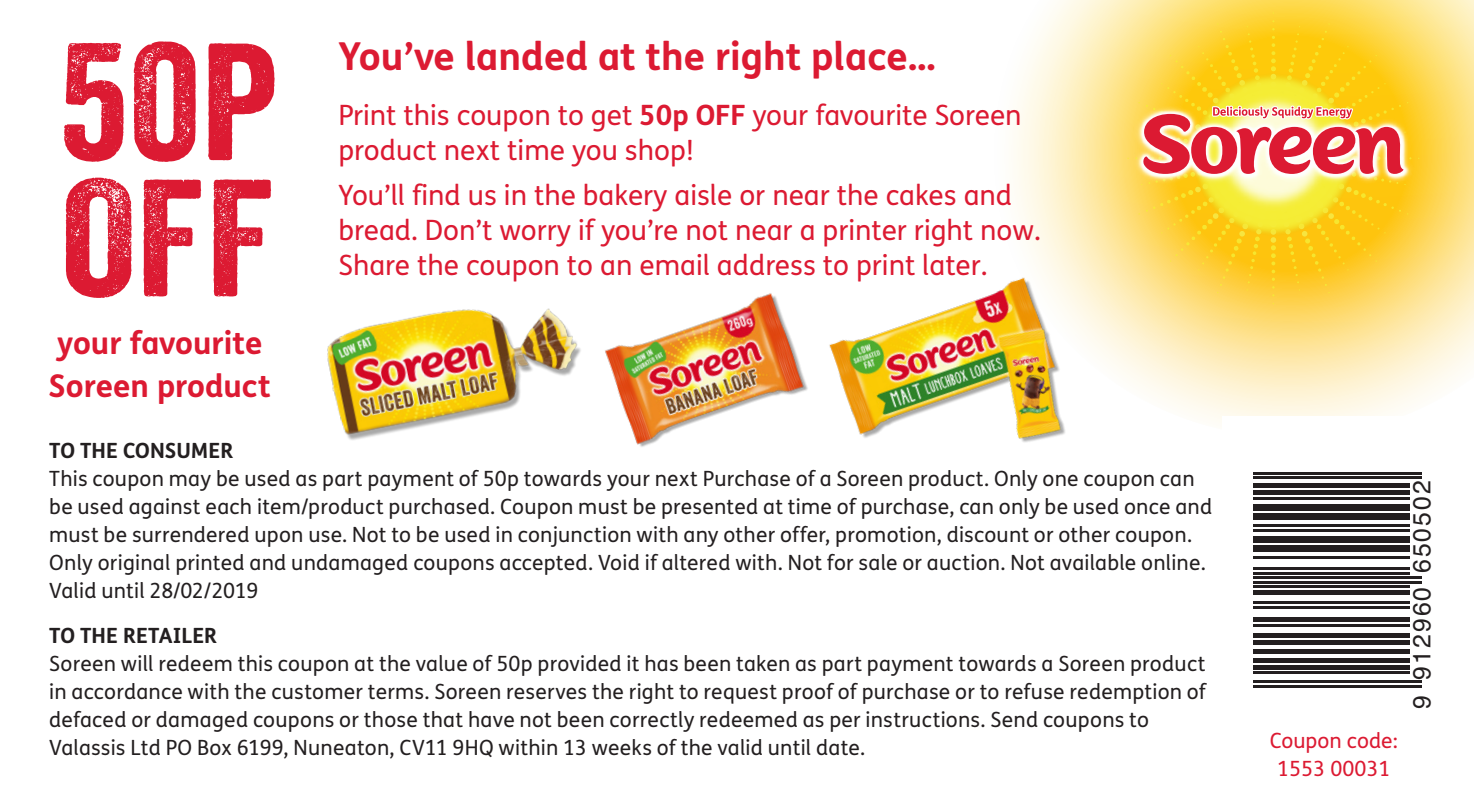
<style>
.page{position:relative;width:1474px;height:794px;background:#fff}
.page>*{position:absolute;margin:0;border:0;box-sizing:border-box;transform-origin:0 0}
.t1{font:161px/136.2px "Veneer";color:#dc1a32;scale:1.09 1}
.t2{font:700 38.5px "FS Me";color:#dc1a32}
.t3{font:700 31.15px/43.1px "FS Me";color:#dc1a32}
.t4{font:28px/35px "FS Me";color:#dc1a32}
.t5{font:24.85px "Helvetica";letter-spacing:.085em;color:#231f20}
.t6{font:21px/28px "FS Me";letter-spacing:.01em;color:#231f20}
.t7{font:700 21px "FS Me";color:#231f20}
.t8{font:21px/28px "FS Me";color:#dc1a32;text-align:center}
.s1{font-weight:700}
</style>
<div class="page">
<svg style="left:1014px;top:0;width:459px;height:422px"></svg>
<img style="left:1085px;top:0;width:376px;height:316px">
<svg style="left:1135px;top:20px;width:276px;height:276px;background:#f9c345"></svg>
<div style="left:1222px;top:417px;width:251px;height:377px;background:#fff"></div>
<img style="left:327px;top:308px;width:254px;height:132px">
<img style="left:605px;top:293px;width:203px;height:154px">
<img style="left:829px;top:266px;width:266px;height:176px">
<hr style="left:1253px;top:685px;width:168px;height:2px;background:#231f20">
<hr style="left:1253px;top:681px;width:168px;height:2px;background:#231f20">
<hr style="left:1253px;top:671px;width:157px;height:3px;background:#231f20">
<hr style="left:1253px;top:665px;width:157px;height:4px;background:#231f20">
<div style="left:1253px;top:658px;width:157px;height:5px;background:#231f20"></div>
<div style="left:1253px;top:649px;width:157px;height:5px;background:#231f20"></div>
<hr style="left:1253px;top:640px;width:157px;height:4px;background:#231f20">
<div style="left:1253px;top:633px;width:157px;height:5px;background:#231f20"></div>
<hr style="left:1253px;top:624px;width:157px;height:2px;background:#231f20">
<div style="left:1253px;top:617px;width:157px;height:5px;background:#231f20"></div>
<hr style="left:1253px;top:606px;width:157px;height:2px;background:#231f20">
<hr style="left:1253px;top:601px;width:157px;height:3px;background:#231f20">
<hr style="left:1253px;top:590px;width:157px;height:4px;background:#231f20">
<hr style="left:1253px;top:585px;width:157px;height:3px;background:#231f20">
<hr style="left:1253px;top:581px;width:168px;height:2px;background:#231f20">
<hr style="left:1253px;top:576px;width:168px;height:3px;background:#231f20">
<hr style="left:1253px;top:572px;width:157px;height:2px;background:#231f20">
<hr style="left:1253px;top:567px;width:157px;height:3px;background:#231f20">
<hr style="left:1253px;top:556px;width:157px;height:2px;background:#231f20">
<div style="left:1253px;top:545px;width:157px;height:6px;background:#231f20"></div>
<div style="left:1253px;top:536px;width:157px;height:6px;background:#231f20"></div>
<hr style="left:1253px;top:529px;width:157px;height:2px;background:#231f20">
<hr style="left:1253px;top:524px;width:157px;height:2px;background:#231f20">
<div style="left:1253px;top:513px;width:157px;height:7px;background:#231f20"></div>
<div style="left:1253px;top:504px;width:157px;height:7px;background:#231f20"></div>
<hr style="left:1253px;top:497px;width:157px;height:2px;background:#231f20">
<div style="left:1253px;top:490px;width:157px;height:5px;background:#231f20"></div>
<div style="left:1253px;top:483px;width:157px;height:5px;background:#231f20"></div>
<hr style="left:1253px;top:477px;width:168px;height:2px;background:#231f20">
<hr style="left:1253px;top:472px;width:168px;height:2px;background:#231f20">
<p class="t1" style="left:59px;top:33px;width:203px">50p<br>OFF</p>
<p class="t3" style="left:49px;top:319px;width:224px">your favourite<br>Soreen product</p>
<p class="t2" style="left:338px;top:26px;width:598px">You’ve landed at the right place…</p>
<p class="t4" style="left:338px;top:97px;width:684px">Print this coupon to get <span class="s1">50p OFF</span> your favourite Soreen product next time you shop!</p>
<p class="t4" style="left:338px;top:177px;width:704px">You’ll find us in the bakery aisle or near the cakes and bread. Don’t worry if you’re not near a printer right now.<br>Share the coupon to an email address to print later.</p>
<p class="t7" style="left:49px;top:434px;width:186px">TO THE CONSUMER</p>
<p class="t6" style="left:49px;top:464px;width:1164px">This coupon may be used as part payment of 50p towards your next Purchase of a Soreen product. Only one coupon can be used against each item/product purchased. Coupon must be presented at time of purchase, can only be used once and must be surrendered upon use. Not to be used in conjunction with any other offer, promotion, discount or other coupon.<br>Only original printed and undamaged coupons accepted. Void if altered with. Not for sale or auction. Not available online.<br>Valid until 28/02/2019</p>
<p class="t7" style="left:49px;top:619px;width:169px">TO THE RETAILER</p>
<p class="t6" style="left:49px;top:649px;width:1157px">Soreen will redeem this coupon at the value of 50p provided it has been taken as part payment towards a Soreen product</p>
<p class="t6" style="left:49px;top:677px;width:1158px">in accordance with the customer terms. Soreen reserves the right to request proof of purchase or to refuse redemption of</p>
<p class="t6" style="left:49px;top:705px;width:1101px">defaced or damaged coupons or those that have not been correctly redeemed as per instructions. Send coupons to<br>Valassis Ltd PO Box 6199, Nuneaton, CV11 9HQ within 13 weeks of the valid until date.</p>
<p class="t8" style="left:1269px;top:726px;width:129px">Coupon code:<br>1553 00031</p>
<p class="t5" style="left:1402px;top:708px;width:230px;rotate:-90deg">9 912960 650502</p>
</div>
